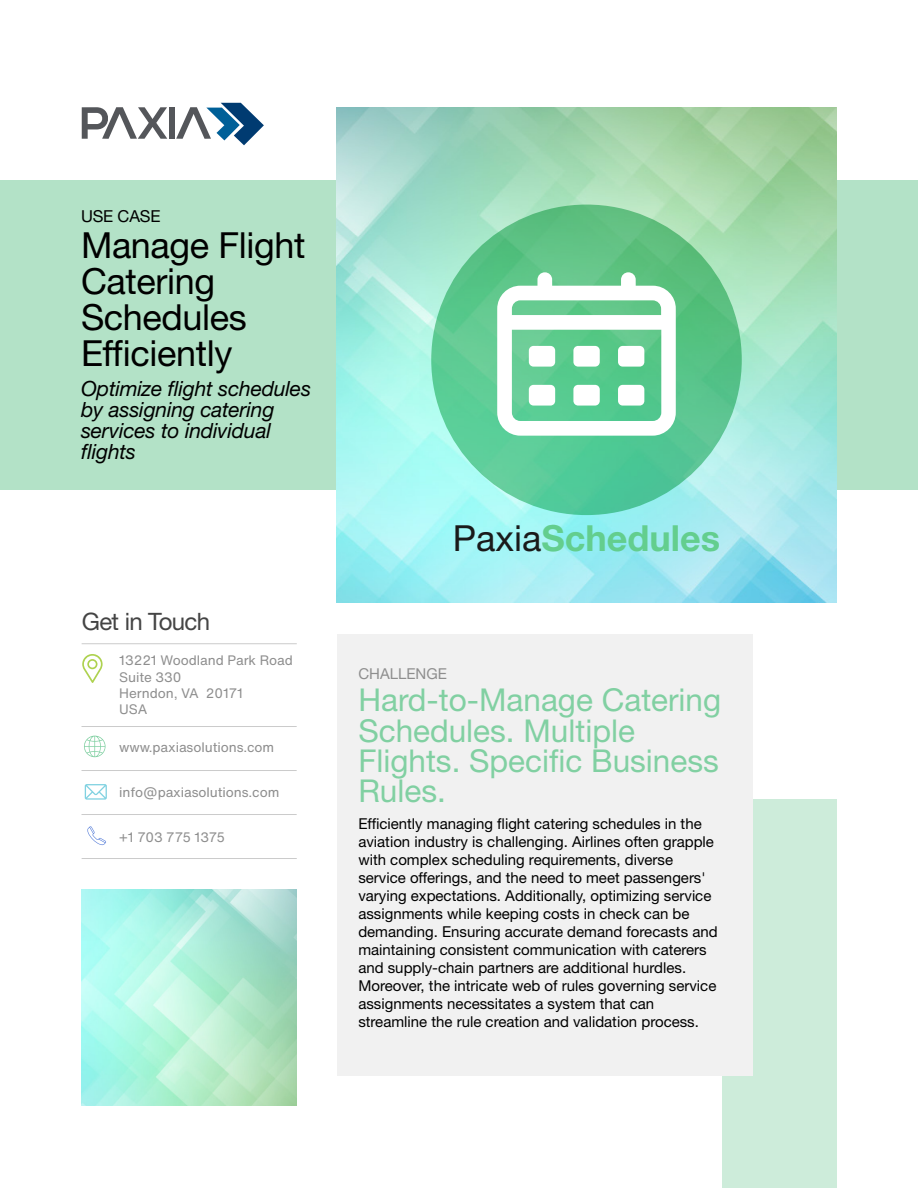
<style>
.page{position:relative;width:918px;height:1188px;background:#fff}
.page>*{position:absolute;margin:0;border:0;box-sizing:border-box;transform-origin:0 0}
.t1{font:36px/36px "Helvetica Neue LT Std";letter-spacing:-.01em;color:#000}
.t2{font:700 36px "Helvetica Neue LT Std";color:#63ce8e}
.t3{font:31.5px/30.5px "Helvetica Neue LT Std";color:#81d0a2}
.t4{font:24px "Helvetica Neue LT Std";letter-spacing:-.025em;color:#444}
.t5{font:italic 21px/21px "Helvetica Neue LT Std";letter-spacing:-.01em;color:#000}
.t6{font:16.5px "Helvetica Neue LT Std";letter-spacing:-.01em;color:#000}
.t7{font:15px/18px "Helvetica Neue LT Std";color:#000}
.t8{font:15px "Helvetica Neue LT Std";color:#8e8e8e}
.t9{font:13.5px/16.2px "Helvetica Now Text";letter-spacing:-.005em;color:#8e8e8e}
.t10{font:13.5px "Helvetica Now Text";letter-spacing:-.045em;color:#8e8e8e}
.s1{font-weight:400;color:#1a1a1a}
</style>
<div class="page">
<div style="left:169px;top:107px;width:6px;height:32px;background:#54565a"></div>
<svg style="left:82px;top:107px;width:85px;height:32px"></svg>
<svg style="left:176px;top:103px;width:88px;height:42px"></svg>
<div style="left:722px;top:800px;width:115px;height:388px;background:#cdecda"></div>
<svg style="left:85px;top:784px;width:22px;height:16px"></svg>
<svg style="left:87px;top:826px;width:19px;height:19px"></svg>
<svg style="left:84px;top:736px;width:22px;height:21px"></svg>
<svg style="left:82px;top:654px;width:21px;height:29px"></svg>
<hr style="left:82px;top:726px;width:215px;height:1px;background:#cbcbcb">
<hr style="left:82px;top:643px;width:215px;height:1px;background:#cbcbcb">
<hr style="left:82px;top:770px;width:215px;height:1px;background:#cbcbcb">
<hr style="left:82px;top:814px;width:215px;height:1px;background:#cbcbcb">
<hr style="left:82px;top:858px;width:215px;height:1px;background:#cbcbcb">
<div style="left:0;top:180px;width:918px;height:309px;background:#b3e2c7"></div>
<img style="left:337px;top:108px;width:500px;height:495px">
<svg style="left:431px;top:205px;width:311px;height:310px;background:#59c68d"></svg>
<svg style="left:497px;top:272px;width:179px;height:164px;background:#a0dfbc"></svg>
<div style="left:529px;top:346px;width:26px;height:21px;background:#fff;border-radius:5px"></div>
<div style="left:573px;top:346px;width:27px;height:21px;background:#fff;border-radius:5px"></div>
<div style="left:618px;top:346px;width:26px;height:21px;background:#fff;border-radius:5px"></div>
<div style="left:529px;top:385px;width:26px;height:21px;background:#fff;border-radius:5px"></div>
<div style="left:573px;top:385px;width:27px;height:21px;background:#fff;border-radius:5px"></div>
<div style="left:618px;top:385px;width:26px;height:21px;background:#fff;border-radius:5px"></div>
<img style="left:81px;top:890px;width:216px;height:215px">
<div style="left:337px;top:634px;width:415px;height:441px;background:#f1f1f1"></div>
<p class="t6" style="left:81px;top:205px;width:81px">USE CASE</p>
<h1 class="t1" style="left:81px;top:226px;width:226px">Manage Flight<br>Catering<br>Schedules<br>Efficiently</h1>
<h3 class="t5" style="left:81px;top:377px;width:232px">Optimize flight schedules by assigning catering services to individual flights</h3>
<h3 class="t4" style="left:82px;top:607px;width:130px">Get in Touch</h3>
<p class="t9" style="left:119px;top:652px;width:175px">13221 Woodland Park Road<br>Suite 330<br>Herndon, VA 20171<br>USA</p>
<p class="t9" style="left:119px;top:738px;width:157px">www.paxiasolutions.com</p>
<p class="t9" style="left:119px;top:783px;width:162px">info@paxiasolutions.com</p>
<p class="t10" style="left:119px;top:827px;width:107px">+1 703 775 1375</p>
<h1 class="t2" style="left:453px;top:516px;width:269px"><span class="s1">Paxia</span>Schedules</h1>
<p class="t8" style="left:358px;top:665px;width:90px">CHALLENGE</p>
<h2 class="t3" style="left:358px;top:684px;width:364px">Hard-to-Manage Catering<br>Schedules. Multiple<br>Flights. Specific Business<br>Rules.</h2>
<p class="t7" style="left:358px;top:815px;width:361px">Efficiently managing flight catering schedules in the aviation industry is challenging. Airlines often grapple with complex scheduling requirements, diverse service offerings, and the need to meet passengers' varying expectations. Additionally, optimizing service assignments while keeping costs in check can be demanding. Ensuring accurate demand forecasts and maintaining consistent communication with caterers and supply-chain partners are additional hurdles.<br>Moreover, the intricate web of rules governing service assignments necessitates a system that can streamline the rule creation and validation process.</p>
</div>
